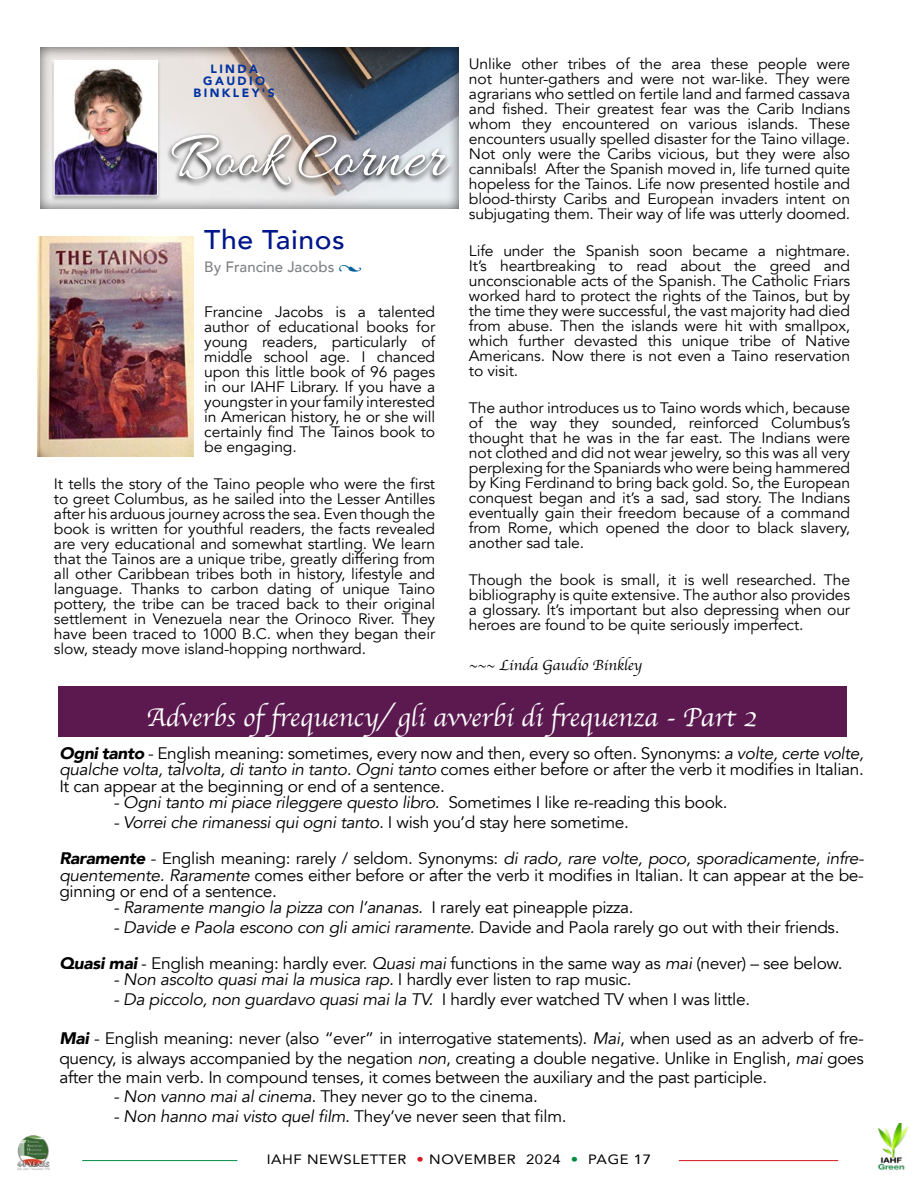
<style>
.page{position:relative;width:918px;height:1188px;background:#fff}
.page>*{position:absolute;margin:0;border:0;box-sizing:border-box;transform-origin:0 0}
.t1{font:66px "Allura";color:#fff}
.t2{font:27px "Apple Chancery";color:#fff}
.t3{font:500 27px "Avenir";letter-spacing:.02em;color:#011689;scale:1.05 1}
.t4{font:16.65px/16.5px "Avenir";letter-spacing:-.02em;color:#000;text-align:justify;scale:1.04 1}
.t5{font:italic 16.65px/36px "Avenir";letter-spacing:-.02em;color:#000;scale:1.04 1}
.t6{font:15.15px/15px "Avenir";letter-spacing:-.01em;color:#000;text-align:justify;scale:1.04 1}
.t7{font:15.15px "Apple Chancery";letter-spacing:-.01em;color:#000;scale:1.04 1}
.t8{font:500 15px "Avenir";color:#808285}
.t9{font:13.5px "Avenir";letter-spacing:.04em;color:#000;scale:1.1 1}
.t10{font:900 12px/12px "Avenir";letter-spacing:.2em;color:#0033a1;text-align:center}
.s1{font-family:"Minion Pro";font-weight:400;font-style:italic;font-size:13.5px;color:#005f9c}
.s2{font-weight:900;font-style:italic}
.s3{font-style:italic}
.s4{font-style:normal}
.s5{font-weight:900}
.s6{color:#d71920}
.s7{color:#008c44}
.s8{font-weight:500}
</style>
<div class="page">
<div style="left:28px;top:36px;width:444px;height:174px;background:#000;opacity:.65"></div>
<div style="left:51px;top:60px;width:110px;height:142px;background:#000;opacity:.25"></div>
<div style="left:54px;top:61px;width:103px;height:134px;background:#fff"></div>
<img style="left:56px;top:68px;width:100px;height:125px">
<div style="left:54px;top:60px;width:104px;height:135px;border:1px solid #fff"></div>
<svg style="left:166px;top:133px;width:288px;height:60px;background:#b7b6b7"></svg>
<img style="left:38px;top:237px;width:156px;height:220px">
<div style="left:58px;top:687px;width:788px;height:50px;background:#5b1950"></div>
<img style="left:877px;top:1124px;width:32px;height:46px">
<hr style="left:82px;top:1160px;width:155px;height:1px;background:#008c44">
<hr style="left:679px;top:1160px;width:159px;height:1px;background:#d71920">
<img style="left:17px;top:1135px;width:33px;height:36px">
<p class="t10" style="left:194px;top:63px;width:83px">LINDA<br>GAUDIO<br>BINKLEY'S</p>
<h1 class="t1" style="left:171px;top:121px;width:276px">Book Corner</h1>
<h2 class="t3" style="left:204px;top:217px;width:135px">The Tainos</h2>
<p class="t8" style="left:204px;top:254px;width:159px">By Francine Jacobs <span class="s1">•</span></p>
<p class="t6" style="left:204px;top:305px;width:224px">Francine Jacobs is a talented author of educational books for young readers, particularly of middle school age. I chanced upon this little book of 96 pages in our IAHF Library. If you have a youngster in your family interested in American history, he or she will certainly find The Tainos book to be engaging.</p>
<p class="t6" style="left:54px;top:477px;width:368px">It tells the story of the Taino people who were the first to greet Columbus, as he sailed into the Lesser Antilles after his arduous journey across the sea. Even though the book is written for youthful readers, the facts revealed are very educational and somewhat startling. We learn that the Tainos are a unique tribe, greatly differing from all other Caribbean tribes both in history, lifestyle and language. Thanks to carbon dating of unique Taino pottery, the tribe can be traced back to their original settlement in Venezuela near the Orinoco River. They have been traced to 1000 B.C. when they began their slow, steady move island-hopping northward.</p>
<p class="t6" style="left:469px;top:57px;width:368px">Unlike other tribes of the area these people were not hunter-gathers and were not war-like. They were agrarians who settled on fertile land and farmed cassava and fished. Their greatest fear was the Carib Indians whom they encountered on various islands. These encounters usually spelled disaster for the Taino village.<br>Not only were the Caribs vicious, but they were also cannibals! After the Spanish moved in, life turned quite hopeless for the Tainos. Life now presented hostile and blood-thirsty Caribs and European invaders intent on subjugating them. Their way of life was utterly doomed.</p>
<p class="t6" style="left:469px;top:244px;width:368px">Life under the Spanish soon became a nightmare.<br>It’s heartbreaking to read about the greed and unconscionable acts of the Spanish. The Catholic Friars worked hard to protect the rights of the Tainos, but by the time they were successful, the vast majority had died from abuse. Then the islands were hit with smallpox, which further devasted this unique tribe of Native Americans. Now there is not even a Taino reservation to visit.</p>
<p class="t6" style="left:469px;top:401px;width:368px">The author introduces us to Taino words which, because of the way they sounded, reinforced Columbus’s thought that he was in the far east. The Indians were not clothed and did not wear jewelry, so this was all very perplexing for the Spaniards who were being hammered by King Ferdinand to bring back gold. So, the European conquest began and it’s a sad, sad story. The Indians eventually gain their freedom because of a command from Rome, which opened the door to black slavery, another sad tale.</p>
<p class="t6" style="left:469px;top:573px;width:368px">Though the book is small, it is well researched. The bibliography is quite extensive. The author also provides a glossary. It’s important but also depressing when our heroes are found to be quite seriously imperfect.</p>
<p class="t7" style="left:469px;top:653px;width:168px">~~~ Linda Gaudio Binkley</p>
<h2 class="t2" style="left:146px;top:696px;width:613px">Adverbs of frequency/ gli avverbi di frequenza - Part 2</h2>
<p class="t4" style="left:59px;top:745px;width:775px"><span class="s2">Ogni tanto</span> - English meaning: sometimes, every now and then, every so often. Synonyms: <span class="s3">a volte, certe volte, qualche volta, talvolta, di tanto in tanto. Ogni tanto</span> comes either before or after the verb it modifies in Italian.<br>It can appear at the beginning or end of a sentence.</p>
<p class="t5" style="left:113px;top:785px;width:592px">- Ogni tanto mi piace rileggere questo libro. <span class="s4">Sometimes I like re-reading this book.</span></p>
<p class="t5" style="left:59px;top:805px;width:775px;text-indent:54px">- Vorrei che rimanessi qui ogni tanto. <span class="s4">I wish you’d stay here sometime.<br></span><span class="s5">Raramente</span> <span class="s4">- English meaning: rarely / seldom. Synonyms:</span> di rado, rare volte, poco, sporadicamente, infre-</p>
<p class="t4" style="left:59px;top:867px;width:775px"><span class="s3">quentemente. Raramente</span> comes either before or after the verb it modifies in Italian. It can appear at the be&shy;ginning or end of a sentence.</p>
<p class="t5" style="left:113px;top:890px;width:502px">- Raramente mangio la pizza con l’ananas. <span class="s4">I rarely eat pineapple pizza.</span></p>
<p class="t4" style="left:59px;top:910px;width:755px;line-height:36px;text-align:right"><span class="s3">- Davide e Paola escono con gli amici raramente.</span> Davide and Paola rarely go out with their friends.<br><span class="s2">Quasi mai</span> - English meaning: hardly ever. <span class="s3">Quasi mai</span> functions in the same way as <span class="s3">mai</span> (never) – see below.</p>
<p class="t5" style="left:113px;top:962px;width:500px">- Non ascolto quasi mai la musica rap. <span class="s4">I hardly ever listen to rap music.</span></p>
<p class="t5" style="left:113px;top:982px;width:614px">- Da piccolo, non guardavo quasi mai la TV. <span class="s4">I hardly ever watched TV when I was little.</span></p>
<p class="t4" style="left:59px;top:1029px;width:775px;line-height:19.5px"><span class="s2">Mai</span> - English meaning: never (also “ever” in interrogative statements). <span class="s3">Mai</span>, when used as an adverb of fre&shy;quency, is always accompanied by the negation <span class="s3">non</span>, creating a double negative. Unlike in English, <span class="s3">mai</span> goes after the main verb. In compound tenses, it comes between the auxiliary and the past participle.</p>
<p class="t4" style="left:113px;top:1089px;width:410px"><span class="s3">- Non vanno mai al cinema.</span> They never go to the cinema.</p>
<p class="t5" style="left:113px;top:1099px;width:437px">- Non hanno mai visto quel film. <span class="s4">They’ve never seen that film.</span></p>
<p class="t9" style="left:267px;top:1149px;width:351px">IAHF NEWSLETTER <span class="s6">•</span> NOVEMBER 2024 <span class="s7">•</span> PAGE <span class="s8">17</span></p>
</div>
